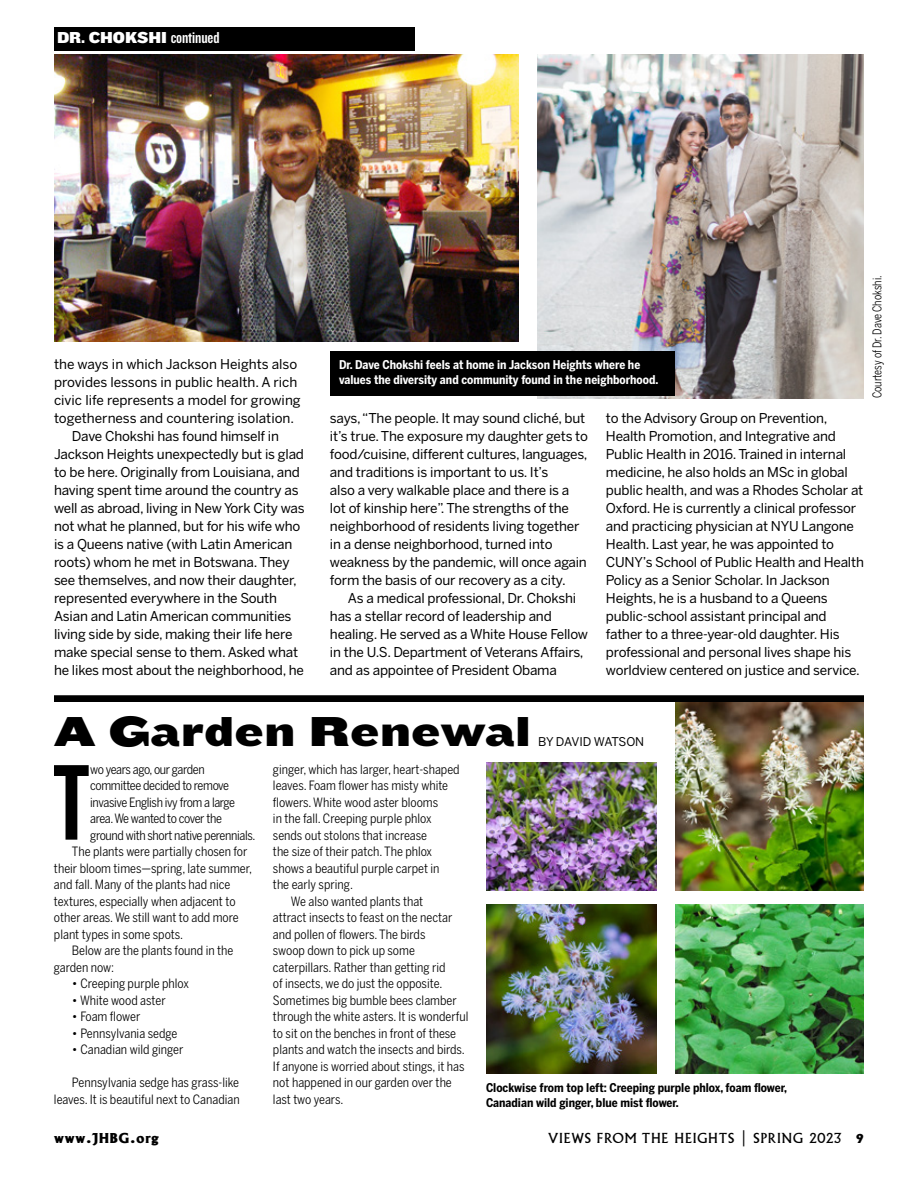
<style>
.page{position:relative;width:918px;height:1188px;background:#fff}
.page>*{position:absolute;margin:0;border:0;box-sizing:border-box;transform-origin:0 0}
.t1{font:111.9px "CM Knockout 48 Featherweight";color:#000}
.t2{font:43.5px "CM Knockout 74 Full Sumo";color:#000}
.t3{font:16.5px "CM Knockout 72 Full Cruiserweigh";letter-spacing:-.005em;color:#fff}
.t4{font:15px "Albertus Ext Bld";letter-spacing:.06em;color:#000}
.t5{font:13.5px/18px "Benton Sans";letter-spacing:-.015em;color:#000}
.t6{font:13.5px "Albertus";letter-spacing:.06em;color:#000}
.t7{font:12.75px/16.5px "Benton Sans Cond";color:#000;text-align:right}
.t8{font:12.75px "Benton Sans Cond";letter-spacing:-.025em;color:#000}
.t9{font:12.75px "Benton Sans Cond";letter-spacing:-.035em;color:#000}
.t10{font:12.75px "Benton Sans Cond";letter-spacing:-.03em;color:#000}
.t11{font:700 12px/15px "Benton Sans Cond";color:#fff}
.t12{font:700 12px/15px "Benton Sans Cond";color:#000}
.t13{font:12px "Benton Sans Cond";letter-spacing:-.01em;color:#000;scale:.9 1}
.t14{font:12px "Benton Sans";letter-spacing:-.035em;color:#000}
.s1{font-family:"CM Knockout 49 Liteweight"}
.s2{font-family:"Albertus Ext Bld"}
</style>
<div class="page">
<img style="left:675px;top:702px;width:189px;height:188px">
<img style="left:486px;top:763px;width:171px;height:127px">
<img style="left:486px;top:904px;width:171px;height:170px">
<img style="left:675px;top:904px;width:189px;height:170px">
<img style="left:54px;top:54px;width:465px;height:288px">
<img style="left:537px;top:54px;width:327px;height:344px">
<div style="left:330px;top:351px;width:345px;height:45px;background:#000"></div>
<div style="left:54px;top:695px;width:810px;height:7px;background:#000"></div>
<div style="left:54px;top:27px;width:361px;height:24px;background:#000"></div>
<p class="t3" style="left:57px;top:26px;width:164px">DR. CHOKSHI <span class="s1">continued</span></p>
<p class="t5" style="left:54px;top:355px;width:245px">the ways in which Jackson Heights also</p>
<p class="t5" style="left:54px;top:373px;width:245px">provides lessons in public health. A rich</p>
<p class="t5" style="left:54px;top:391px;width:248px">civic life represents a model for growing</p>
<p class="t5" style="left:54px;top:409px;width:242px">togetherness and countering isolation.</p>
<p class="t5" style="left:72px;top:427px;width:209px">Dave Chokshi has found himself in</p>
<p class="t5" style="left:54px;top:445px;width:252px">Jackson Heights unexpectedly but is glad</p>
<p class="t5" style="left:54px;top:463px;width:247px">to be here. Originally from Louisiana, and</p>
<p class="t5" style="left:54px;top:481px;width:246px">having spent time around the country as</p>
<p class="t5" style="left:54px;top:499px;width:252px">well as abroad, living in New York City was</p>
<p class="t5" style="left:54px;top:517px;width:248px">not what he planned, but for his wife who</p>
<p class="t5" style="left:54px;top:535px;width:240px">is a Queens native (with Latin American</p>
<p class="t5" style="left:54px;top:553px;width:237px">roots) whom he met in Botswana. They</p>
<p class="t5" style="left:54px;top:571px;width:244px">see themselves, and now their daughter,</p>
<p class="t5" style="left:54px;top:589px;width:225px">represented everywhere in the South</p>
<p class="t5" style="left:54px;top:607px;width:239px">Asian and Latin American communities</p>
<p class="t5" style="left:54px;top:625px;width:240px">living side by side, making their life here</p>
<p class="t5" style="left:54px;top:643px;width:246px">make special sense to them. Asked what</p>
<p class="t5" style="left:54px;top:661px;width:252px">he likes most about the neighborhood, he</p>
<p class="t11" style="left:339px;top:358px;width:321px">Dr. Dave Chokshi feels at home in Jackson Heights where he values the diversity and community found in the neighborhood.</p>
<p class="t5" style="left:330px;top:409px;width:260px">says, “The people. It may sound cliché, but it’s true. The exposure my daughter gets to food/cuisine, different cultures, languages, and traditions is important to us. It’s<br>also a very walkable place and there is a lot of kinship here”. The strengths of the neighborhood of residents living together in a dense neighborhood, turned into weakness by the pandemic, will once again form the basis of our recovery as a city.</p>
<p class="t5" style="left:330px;top:589px;width:259px;text-indent:18px">As a medical professional, Dr. Chokshi has a stellar record of leadership and healing. He served as a White House Fellow in the U.S. Department of Veterans Affairs, and as appointee of President Obama</p>
<p class="t5" style="left:606px;top:409px;width:260px">to the Advisory Group on Prevention, Health Promotion, and Integrative and Public Health in 2016. Trained in internal medicine, he also holds an MSc in global public health, and was a Rhodes Scholar at Oxford. He is currently a clinical professor and practicing physician at NYU Langone Health. Last year, he was appointed to CUNY’s School of Public Health and Health Policy as a Senior Scholar. In Jackson Heights, he is a husband to a Queens public-school assistant principal and father to a three-year-old daughter. His professional and personal lives shape his worldview centered on justice and service.</p>
<p class="t13" style="left:870px;top:398px;width:138px;rotate:-90deg">Courtesy of Dr. Dave Chokshi.</p>
<h2 class="t2" style="left:54px;top:699px;width:479px">A Garden Renewal</h2>
<p class="t14" style="left:538px;top:734px;width:108px">BY DAVID WATSON</p>
<h1 class="t1" style="left:53px;top:734px;width:38px">T</h1>
<p class="t10" style="left:90px;top:762px;width:116px">wo years ago, our garden</p>
<p class="t8" style="left:90px;top:778px;width:140px">committee decided to remove</p>
<p class="t8" style="left:90px;top:795px;width:146px">invasive English ivy from a large</p>
<p class="t9" style="left:90px;top:811px;width:133px">area. We wanted to cover the</p>
<p class="t8" style="left:90px;top:828px;width:167px">ground with short native perennials.</p>
<p class="t7" style="left:72px;top:843px;width:177px">The plants were partially chosen for</p>
<p class="t7" style="left:54px;top:860px;width:200px">their bloom times—spring, late summer,</p>
<p class="t7" style="left:54px;top:876px;width:178px">and fall. Many of the plants had nice</p>
<p class="t7" style="left:54px;top:893px;width:183px">textures, especially when adjacent to</p>
<p class="t7" style="left:54px;top:909px;width:186px">other areas. We still want to add more</p>
<p class="t7" style="left:54px;top:926px;width:131px">plant types in some spots.</p>
<p class="t7" style="left:72px;top:942px;width:163px">Below are the plants found in the</p>
<p class="t7" style="left:54px;top:959px;width:62px">garden now:</p>
<p class="t7" style="left:72px;top:975px;width:118px">• Creeping purple phlox</p>
<p class="t7" style="left:72px;top:992px;width:95px">• White wood aster</p>
<p class="t7" style="left:72px;top:1008px;width:70px">• Foam flower</p>
<p class="t7" style="left:72px;top:1025px;width:107px">• Pennsylvania sedge</p>
<p class="t7" style="left:72px;top:1041px;width:113px">• Canadian wild ginger</p>
<p class="t7" style="left:54px;top:1074px;width:187px">Pennsylvania sedge has grass-like leaves. It is beautiful next to Canadian</p>
<p class="t7" style="left:273px;top:761px;width:188px">ginger, which has larger, heart-shaped</p>
<p class="t7" style="left:273px;top:777px;width:177px">leaves. Foam flower has misty white</p>
<p class="t7" style="left:273px;top:794px;width:167px">flowers. White wood aster blooms</p>
<p class="t7" style="left:273px;top:810px;width:160px">in the fall. Creeping purple phlox</p>
<p class="t7" style="left:273px;top:827px;width:156px">sends out stolons that increase</p>
<p class="t7" style="left:273px;top:843px;width:161px">the size of their patch. The phlox</p>
<p class="t7" style="left:273px;top:860px;width:168px">shows a beautiful purple carpet in</p>
<p class="t7" style="left:273px;top:876px;width:82px">the early spring.</p>
<p class="t7" style="left:291px;top:893px;width:134px">We also wanted plants that</p>
<p class="t7" style="left:273px;top:909px;width:181px">attract insects to feast on the nectar</p>
<p class="t7" style="left:273px;top:926px;width:154px">and pollen of flowers. The birds</p>
<p class="t7" style="left:273px;top:942px;width:143px">swoop down to pick up some</p>
<p class="t7" style="left:273px;top:959px;width:174px">caterpillars. Rather than getting rid</p>
<p class="t7" style="left:273px;top:975px;width:171px">of insects, we do just the opposite.</p>
<p class="t7" style="left:273px;top:992px;width:185px">Sometimes big bumble bees clamber</p>
<p class="t7" style="left:273px;top:1008px;width:197px">through the white asters. It is wonderful</p>
<p class="t7" style="left:273px;top:1025px;width:185px">to sit on the benches in front of these</p>
<p class="t7" style="left:273px;top:1041px;width:193px">plants and watch the insects and birds.</p>
<p class="t7" style="left:273px;top:1058px;width:193px">If anyone is worried about stings, it has</p>
<p class="t7" style="left:273px;top:1074px;width:180px">not happened in our garden over the</p>
<p class="t7" style="left:273px;top:1091px;width:72px">last two years.</p>
<p class="t12" style="left:486px;top:1081px;width:303px">Clockwise from top left: Creeping purple phlox, foam flower,<br>Canadian wild ginger, blue mist flower.</p>
<p class="t4" style="left:54px;top:1128px;width:106px">www.JHBG.org</p>
<p class="t6" style="left:548px;top:1130px;width:317px">VIEWS FROM THE HEIGHTS | SPRING 2023 <span class="s2">9</span></p>
</div>
